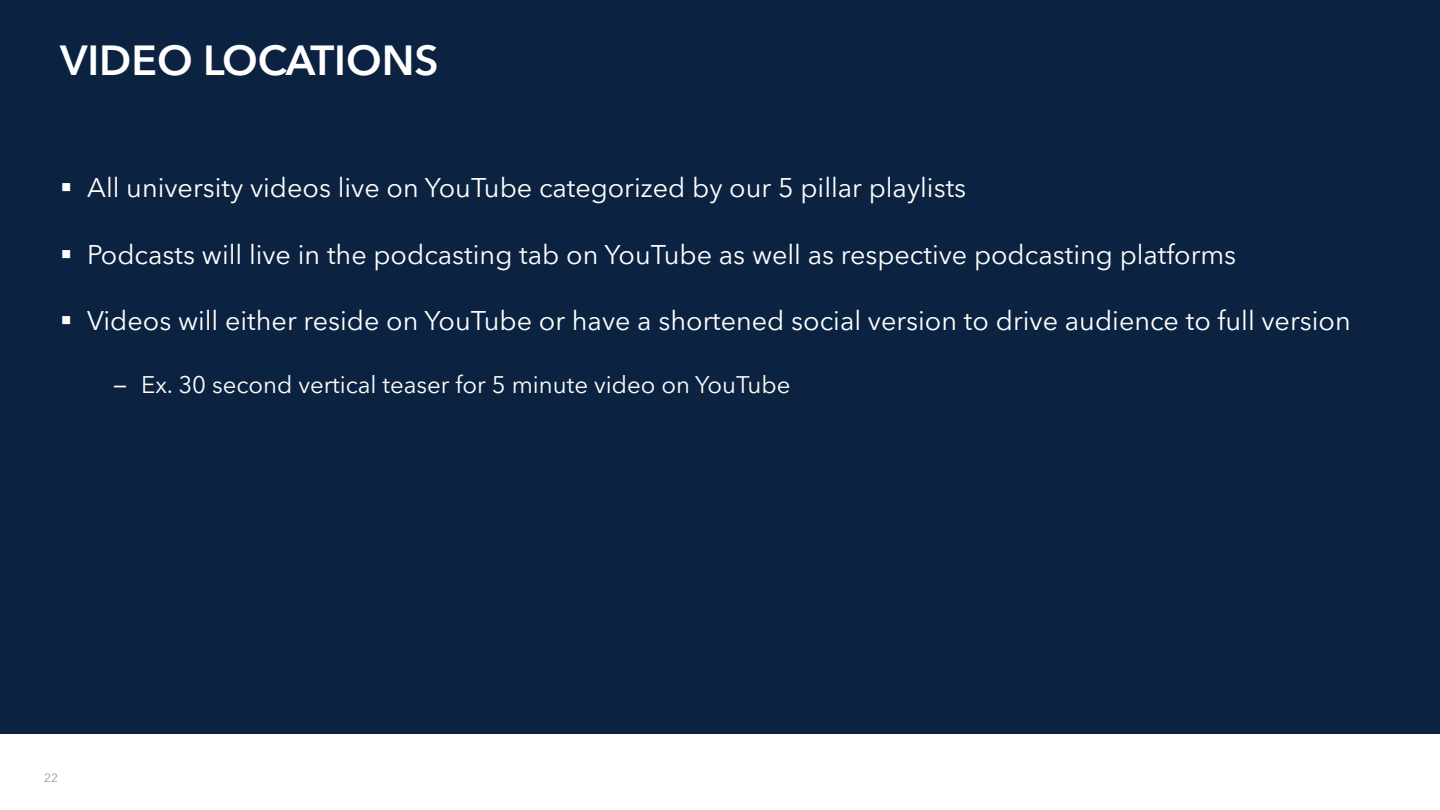
<style>
.page{position:relative;width:1440px;height:810px;background:#fff}
.page>*{position:absolute;margin:0;border:0;box-sizing:border-box;transform-origin:0 0}
.t1{font:600 42px "Avenir Next LT Pro";color:#fff}
.t2{font:27px "Avenir Next LT Pro";color:#fff}
.t3{font:24px "Avenir Next LT Pro";color:#fff}
.t4{font:12px "Avenir Next LT Pro";color:#999}
.s1{font-family:"Calibri"}
</style>
<div class="page">
<div style="left:0;top:0;width:1440px;height:733px;background:#0b2341"></div>
<h1 class="t1" style="left:60px;top:35px;width:380px">VIDEO LOCATIONS</h1>
<p class="t2" style="left:60px;top:171px;width:908px">▪ All university videos live on YouTube categorized by our 5 pillar playlists</p>
<p class="t2" style="left:60px;top:238px;width:1178px">▪ Podcasts will live in the podcasting tab on YouTube as well as respective podcasting platforms</p>
<p class="t2" style="left:60px;top:304px;width:1292px">▪ Videos will either reside on YouTube or have a shortened social version to drive audience to full version</p>
<p class="t3" style="left:114px;top:370px;width:678px"><span class="s1">–</span> Ex. 30 second vertical teaser for 5 minute video on YouTube</p>
<p class="t4" style="left:44px;top:770px;width:15px">22</p>
</div>
